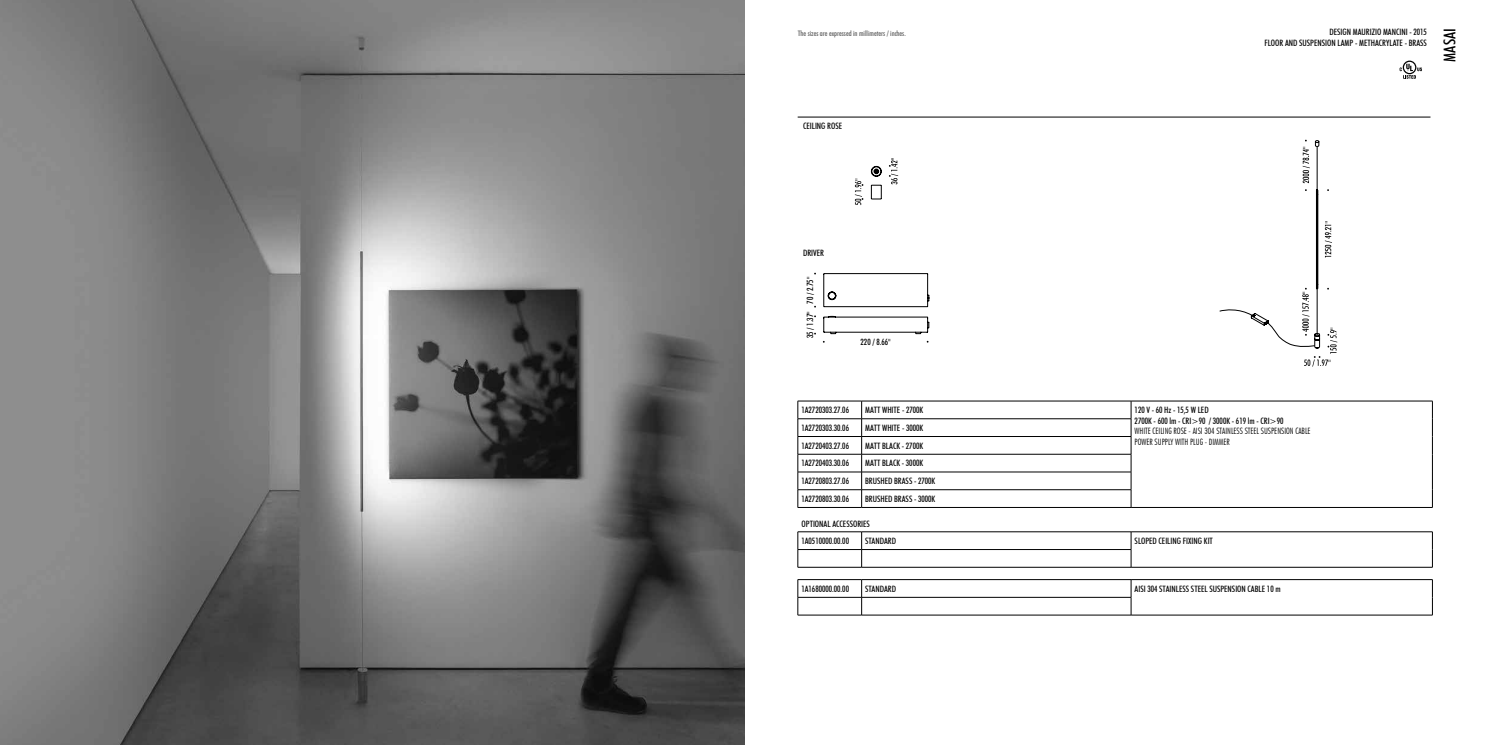
<style>
.page{position:relative;width:1489px;height:745px;background:#fff}
.page>*{position:absolute;margin:0;border:0;box-sizing:border-box;transform-origin:0 0}
.t1{font:500 condensed 16.25px "Futura BT";color:#000}
.t2{font:500 condensed 8.75px/10.5px "Futura BT";color:#000}
.t3{font:300 condensed 8.75px/10.5px "Futura BT";color:#000}
.t4{font:500 condensed 7.5px "Futura BT";color:#595959}
</style>
<div class="page">
<hr style="left:797px;top:117px;width:633px;height:1px;background:#000">
<img style="left:0;top:0;width:744px;height:744px">
<svg style="left:889px;top:158px;width:9px;height:26px"></svg>
<svg style="left:871px;top:166px;width:10px;height:33px"></svg>
<svg style="left:854px;top:179px;width:9px;height:26px"></svg>
<svg style="left:823px;top:273px;width:106px;height:61px"></svg>
<svg style="left:1219px;top:140px;width:118px;height:226px"></svg>
<hr style="left:797px;top:400px;width:64px;height:1px;background:#000">
<hr style="left:861px;top:400px;width:269px;height:1px;background:#000">
<hr style="left:797px;top:418px;width:64px;height:1px;background:#000">
<hr style="left:861px;top:418px;width:270px;height:1px;background:#000">
<hr style="left:797px;top:436px;width:64px;height:1px;background:#000">
<hr style="left:861px;top:436px;width:270px;height:1px;background:#000">
<hr style="left:797px;top:453px;width:64px;height:1px;background:#000">
<hr style="left:861px;top:453px;width:270px;height:1px;background:#000">
<hr style="left:797px;top:471px;width:64px;height:1px;background:#000">
<hr style="left:797px;top:489px;width:64px;height:1px;background:#000">
<svg style="left:797px;top:401px;width:1px;height:106px"></svg>
<hr style="left:861px;top:489px;width:270px;height:1px;background:#000">
<svg style="left:861px;top:401px;width:1px;height:106px"></svg>
<hr style="left:1130px;top:507px;width:302px;height:1px;background:#000">
<hr style="left:861px;top:471px;width:270px;height:1px;background:#000">
<hr style="left:797px;top:507px;width:64px;height:1px;background:#000">
<hr style="left:861px;top:507px;width:269px;height:1px;background:#000">
<hr style="left:1130px;top:400px;width:302px;height:1px;background:#000">
<svg style="left:1130px;top:401px;width:1px;height:106px"></svg>
<svg style="left:1431px;top:401px;width:1px;height:106px"></svg>
<hr style="left:1130px;top:531px;width:302px;height:1px;background:#000">
<svg style="left:1130px;top:531px;width:1px;height:35px"></svg>
<svg style="left:1431px;top:531px;width:1px;height:35px"></svg>
<hr style="left:1130px;top:566px;width:302px;height:1px;background:#000">
<hr style="left:797px;top:531px;width:64px;height:1px;background:#000">
<hr style="left:861px;top:531px;width:269px;height:1px;background:#000">
<hr style="left:797px;top:549px;width:64px;height:1px;background:#000">
<hr style="left:861px;top:549px;width:270px;height:1px;background:#000">
<svg style="left:797px;top:531px;width:1px;height:35px"></svg>
<svg style="left:861px;top:531px;width:1px;height:35px"></svg>
<hr style="left:797px;top:566px;width:64px;height:1px;background:#000">
<hr style="left:861px;top:566px;width:269px;height:1px;background:#000">
<hr style="left:1130px;top:579px;width:302px;height:1px;background:#000">
<svg style="left:1130px;top:579px;width:1px;height:35px"></svg>
<svg style="left:1431px;top:579px;width:1px;height:35px"></svg>
<hr style="left:1130px;top:614px;width:302px;height:1px;background:#000">
<hr style="left:797px;top:579px;width:64px;height:1px;background:#000">
<hr style="left:861px;top:579px;width:269px;height:1px;background:#000">
<hr style="left:797px;top:596px;width:64px;height:1px;background:#000">
<hr style="left:861px;top:596px;width:270px;height:1px;background:#000">
<svg style="left:797px;top:579px;width:1px;height:35px"></svg>
<svg style="left:861px;top:579px;width:1px;height:35px"></svg>
<hr style="left:797px;top:614px;width:64px;height:1px;background:#000">
<hr style="left:861px;top:614px;width:269px;height:1px;background:#000">
<svg style="left:1402px;top:61px;width:14px;height:13px"></svg>
<svg style="left:1403px;top:62px;width:11px;height:11px"></svg>
<svg style="left:1399px;top:64px;width:22px;height:15px"></svg>
<p class="t4" style="left:797px;top:28px;width:110px">The sizes are expressed in millimeters / inches.</p>
<p class="t2" style="left:1264px;top:27px;width:164px;text-align:right">DESIGN MAURIZIO MANCINI - 2015<br>FLOOR AND SUSPENSION LAMP - METHACRYLATE - BRASS</p>
<h1 class="t1" style="left:1439px;top:62px;width:35px;rotate:-90deg">MASAI</h1>
<p class="t2" style="left:803px;top:120px;width:41px">CEILING ROSE</p>
<p class="t2" style="left:803px;top:248px;width:22px">DRIVER</p>
<p class="t2" style="left:804px;top:303px;width:28px;rotate:-90deg">70 / 2.75"</p>
<p class="t2" style="left:804px;top:338px;width:28px;rotate:-90deg">35 / 1.37"</p>
<p class="t2" style="left:860px;top:336px;width:32px">220 / 8.66"</p>
<p class="t2" style="left:801px;top:404px;width:49px">1A2720303.27.06</p>
<p class="t2" style="left:865px;top:404px;width:60px">MATT WHITE - 2700K</p>
<p class="t2" style="left:1134px;top:404px;width:150px">120 V - 60 Hz - 15,5 W LED<br>2700K - 600 lm - CRI&gt;90 / 3000K - 619 lm - CRI&gt;90</p>
<p class="t3" style="left:1134px;top:425px;width:177px">WHITE CEILING ROSE - AISI 304 STAINLESS STEEL SUSPENSION CABLE<br>POWER SUPPLY WITH PLUG - DIMMER</p>
<p class="t2" style="left:801px;top:422px;width:49px">1A2720303.30.06</p>
<p class="t2" style="left:865px;top:422px;width:60px">MATT WHITE - 3000K</p>
<p class="t2" style="left:801px;top:440px;width:49px">1A2720403.27.06</p>
<p class="t2" style="left:865px;top:440px;width:59px">MATT BLACK - 2700K</p>
<p class="t2" style="left:801px;top:457px;width:49px">1A2720403.30.06</p>
<p class="t2" style="left:865px;top:457px;width:59px">MATT BLACK - 3000K</p>
<p class="t2" style="left:801px;top:475px;width:49px">1A2720803.27.06</p>
<p class="t2" style="left:865px;top:475px;width:72px">BRUSHED BRASS - 2700K</p>
<p class="t2" style="left:801px;top:493px;width:49px">1A2720803.30.06</p>
<p class="t2" style="left:865px;top:493px;width:72px">BRUSHED BRASS - 3000K</p>
<p class="t2" style="left:801px;top:514px;width:70px;line-height:17.4px">OPTIONAL ACCESSORIES<br>1A0510000.00.00</p>
<p class="t2" style="left:865px;top:535px;width:32px">STANDARD</p>
<p class="t2" style="left:1134px;top:535px;width:80px">SLOPED CEILING FIXING KIT</p>
<p class="t2" style="left:801px;top:583px;width:49px">1A1680000.00.00</p>
<p class="t2" style="left:865px;top:583px;width:32px">STANDARD</p>
<p class="t2" style="left:1134px;top:582px;width:147px">AISI 304 STAINLESS STEEL SUSPENSION CABLE 10 m</p>
</div>
